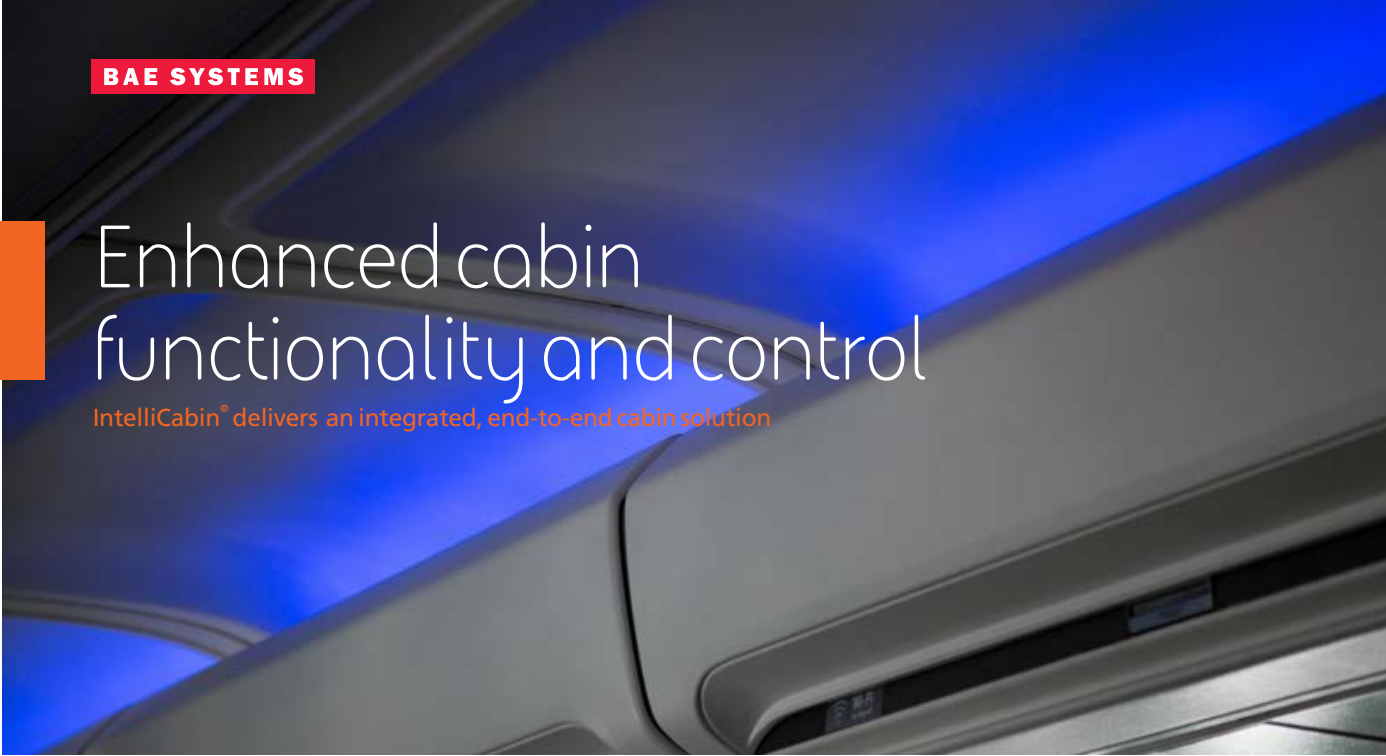
<style>
.page{position:relative;width:1386px;height:756px;background:#fff}
.page>*{position:absolute;margin:0;border:0;box-sizing:border-box;transform-origin:0 0}
.t1{font:90.12px/92.4px "BAE Systems";letter-spacing:-.01em;color:#fff}
.t2{font:24.5px "Frutiger LT Pro";letter-spacing:-.01em;color:#f26522}
.t3{font:10.5px "Frutiger LT Pro";color:#f26522}
</style>
<div class="page">
<img style="left:2px;top:0;width:1384px;height:755px">
<div style="left:0;top:221px;width:45px;height:159px;background:#f26522"></div>
<div style="left:91px;top:60px;width:223px;height:34px;background:#ed1a3b"></div>
<svg style="left:264px;top:68px;width:39px;height:17px"></svg>
<svg style="left:170px;top:68px;width:88px;height:17px"></svg>
<svg style="left:145px;top:68px;width:12px;height:17px"></svg>
<svg style="left:104px;top:68px;width:35px;height:17px"></svg>
<h1 class="t1" style="left:91px;top:208px;width:838px">Enhanced cabin functionality and control</h1>
<p class="t2" style="left:93px;top:403px;width:129px">IntelliCabin</p>
<p class="t3" style="left:220px;top:402px;width:10px">®</p>
<p class="t2" style="left:233px;top:403px;width:540px">delivers an integrated, end-to-end cabin solution</p>
</div>
